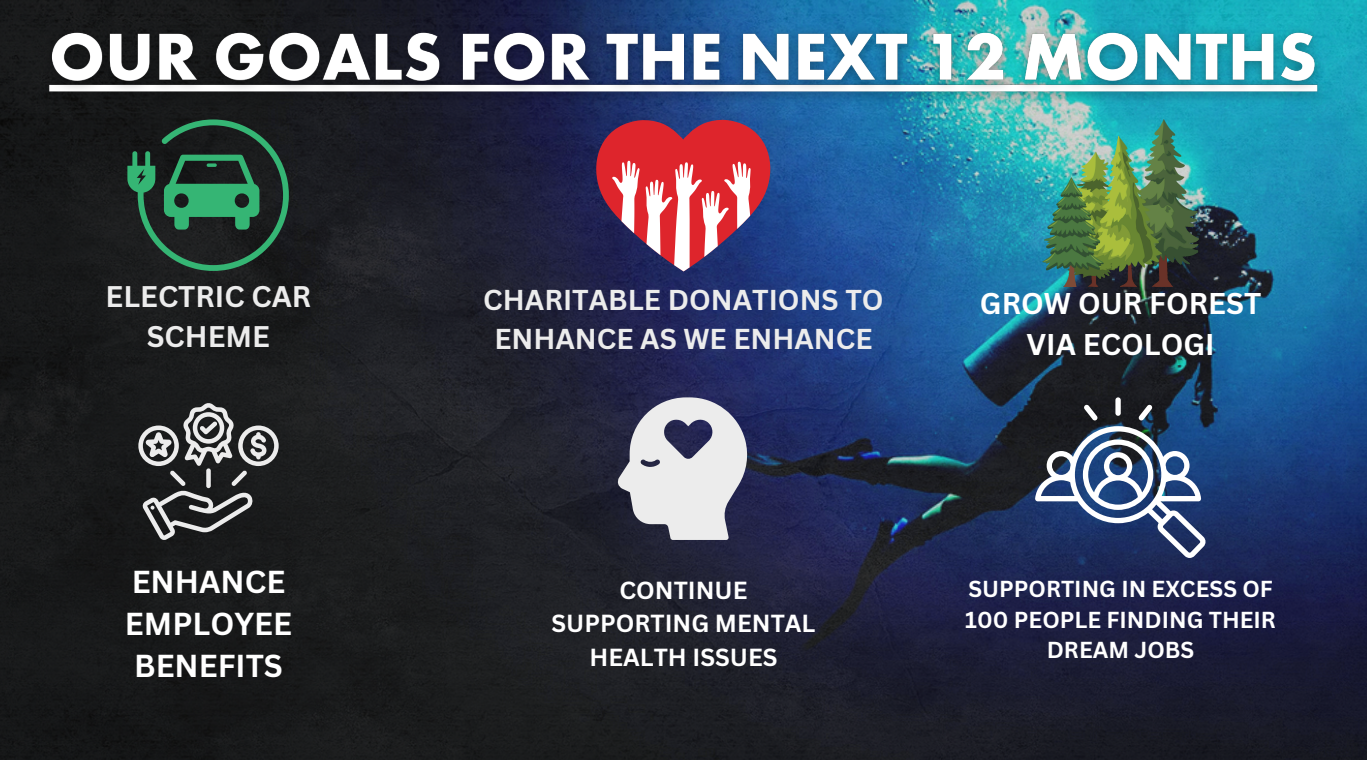
<style>
.page{position:relative;width:1367px;height:760px;background:#fff}
.page>*{position:absolute;margin:0;border:0;box-sizing:border-box;transform-origin:0 0}
.t1{font:700 30.82px/42.3px "Canva Sans";color:#fff}
.t2{font:700 29.25px/40.5px "Canva Sans";color:#fff;text-align:center}
.t3{font:700 29.03px/40.5px "Canva Sans";color:#ececec;text-align:center}
.t4{font:700 27.9px/38.9px "Canva Sans";color:#ececec;text-align:center}
.t5{font:700 24.07px/33.3px "Canva Sans";color:#fff;text-align:center}
.t6{font:700 22.5px/30.4px "Canva Sans";color:#fff;text-align:center}
</style>
<div class="page">
<img style="left:0;top:0;width:1367px;height:759px">
<svg style="left:127px;top:119px;width:162px;height:152px;background:#214635"></svg>
<svg style="left:590px;top:119px;width:186px;height:152px"></svg>
<img style="left:1042px;top:119px;width:157px;height:167px">
<svg style="left:138px;top:402px;width:140px;height:137px;background:#4d4e4f"></svg>
<svg style="left:618px;top:397px;width:131px;height:142px;background:#a7a7b3"></svg>
<svg style="left:1035px;top:397px;width:170px;height:160px"></svg>
<img style="left:33px;top:16px;width:1301px;height:95px">
<p class="t3" style="left:106px;top:275px;width:207px">ELECTRIC CAR<br>SCHEME</p>
<p class="t4" style="left:483px;top:279px;width:402px">CHARITABLE DONATIONS TO<br>ENHANCE AS WE ENHANCE</p>
<h2 class="t2" style="left:980px;top:283px;width:283px">GROW OUR FOREST<br>VIA ECOLOGI</h2>
<p class="t1" style="left:125px;top:559px;width:169px">ENHANCE<br>EMPLOYEE<br>BENEFITS</p>
<h2 class="t5" style="left:551px;top:572px;width:266px">CONTINUE<br>SUPPORTING MENTAL<br>HEALTH ISSUES</h2>
<p class="t6" style="left:965px;top:573px;width:312px">SUPPORTING IN EXCESS OF<br>100 PEOPLE FINDING THEIR<br>DREAM JOBS</p>
</div>
